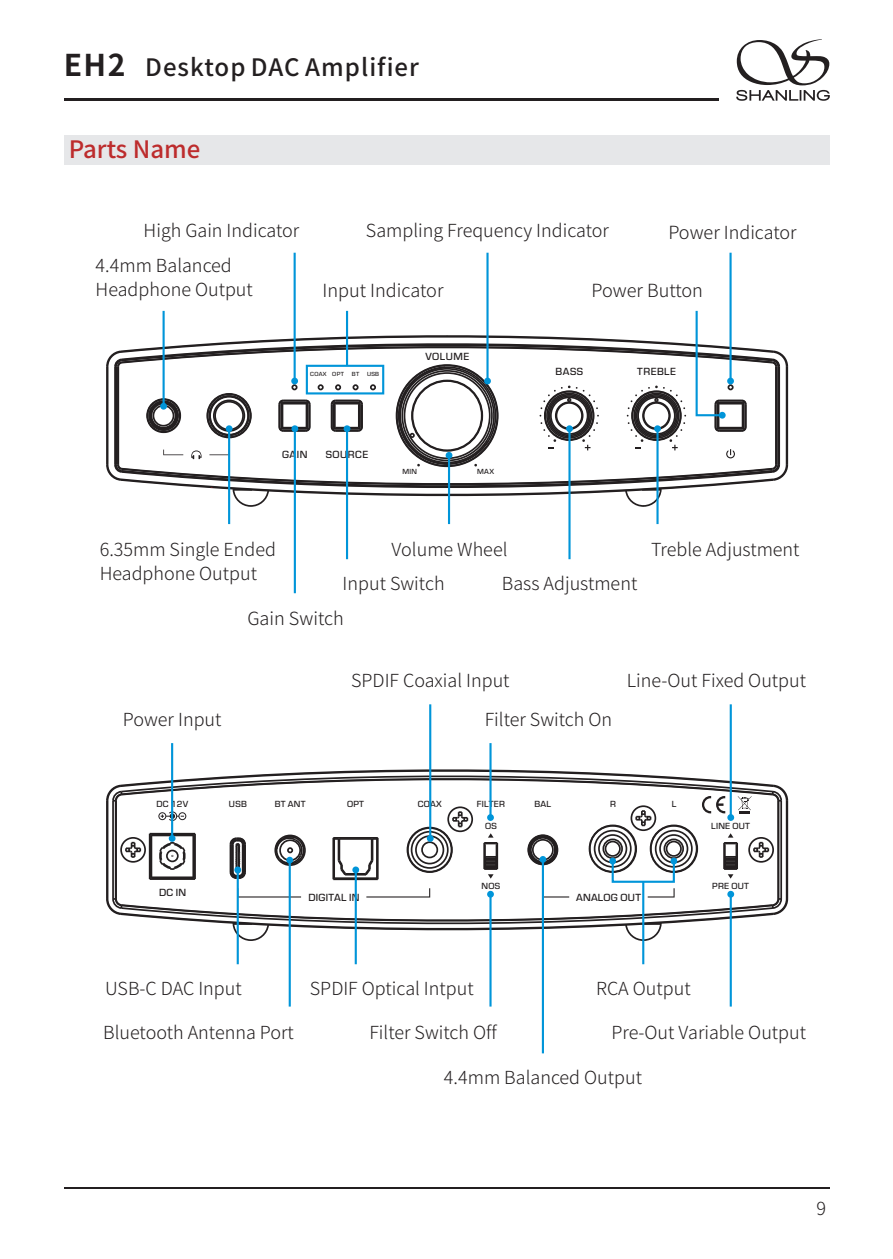
<style>
.page{position:relative;width:893px;height:1259px;background:#fff}
.page>*{position:absolute;margin:0;border:0;box-sizing:border-box;transform-origin:0 0}
.t1{font:500 24px "Source Han Sans CN";letter-spacing:.045em;color:#231f20}
.t2{font:500 24px "Source Han Sans CN";color:#bd2c2d}
.t3{font:300 18px/24.3px "Source Han Sans CN";color:#231f20}
.t4{font:500 10.8px "Eurostile OT";letter-spacing:.05em;color:#231f20}
.t5{font:500 10.8px "Eurostile OT";letter-spacing:.025em;color:#231f20}
.t6{font:500 9.3px "Eurostile OT";letter-spacing:.025em;color:#231f20}
.t7{font:500 7.8px "Eurostile OT";letter-spacing:.05em;color:#231f20}
.t8{font:500 6.3px "Eurostile OT";letter-spacing:.05em;color:#231f20}
.s1{font-weight:700;font-size:30px}
</style>
<div class="page">
<div style="left:64px;top:135px;width:766px;height:29px;background:#e6e7e9"></div>
<hr style="left:64px;top:1187px;width:765px;height:2px;background:#231f20">
<hr style="left:64px;top:98px;width:655px;height:3px;background:#231f20">
<svg style="left:736px;top:39px;width:94px;height:62px"></svg>
<hr style="left:777px;top:800px;width:2px;height:99px;background:#231f20">
<hr style="left:112px;top:800px;width:2px;height:99px;background:#231f20">
<hr style="left:780px;top:800px;width:2px;height:99px;background:#231f20">
<hr style="left:106px;top:800px;width:2px;height:99px;background:#231f20">
<hr style="left:115px;top:800px;width:2px;height:99px;background:#231f20">
<hr style="left:786px;top:800px;width:2px;height:99px;background:#231f20">
<svg style="left:106px;top:765px;width:683px;height:115px"></svg>
<svg style="left:106px;top:888px;width:683px;height:54px"></svg>
<hr style="left:294px;top:253px;width:2px;height:129px;background:#0095d9">
<hr style="left:228px;top:430px;width:2px;height:94px;background:#0095d9">
<hr style="left:448px;top:455px;width:2px;height:69px;background:#0095d9">
<svg style="left:106px;top:309px;width:683px;height:199px"></svg>
<svg style="left:718px;top:411px;width:8px;height:8px"></svg>
<hr style="left:568px;top:429px;width:3px;height:130px;background:#0095d9">
<div style="left:566px;top:425px;width:7px;height:7px;background:#0095d9;border-radius:50%"></div>
<hr style="left:656px;top:429px;width:3px;height:95px;background:#0095d9">
<div style="left:654px;top:425px;width:7px;height:7px;background:#0095d9;border-radius:50%"></div>
<hr style="left:171px;top:743px;width:2px;height:94px;background:#0095d9">
<svg style="left:168px;top:834px;width:8px;height:8px"></svg>
<hr style="left:429px;top:704px;width:2px;height:133px;background:#0095d9">
<svg style="left:427px;top:834px;width:7px;height:8px"></svg>
<svg style="left:286px;top:856px;width:7px;height:8px"></svg>
<hr style="left:730px;top:704px;width:2px;height:113px;background:#0095d9">
<div style="left:727px;top:814px;width:7px;height:7px;background:#0095d9;border-radius:50%"></div>
<div style="left:609px;top:857px;width:7px;height:7px;background:#0095d9;border-radius:50%"></div>
<div style="left:612px;top:860px;width:63px;height:23px;border:2px solid #0095d9"></div>
<div style="left:670px;top:857px;width:7px;height:7px;background:#0095d9;border-radius:50%"></div>
<hr style="left:642px;top:881px;width:2px;height:83px;background:#0095d9">
<hr style="left:289px;top:860px;width:2px;height:146px;background:#0095d9">
<hr style="left:730px;top:893px;width:2px;height:113px;background:#0095d9">
<div style="left:727px;top:890px;width:7px;height:8px;background:#0095d9;border-radius:50%"></div>
<hr style="left:237px;top:870px;width:2px;height:94px;background:#0095d9">
<div style="left:234px;top:866px;width:7px;height:7px;background:#0095d9;border-radius:50%"></div>
<hr style="left:486px;top:253px;width:3px;height:129px;background:#0095d9">
<div style="left:484px;top:377px;width:7px;height:8px;background:#0095d9;border-radius:50%"></div>
<hr style="left:294px;top:429px;width:2px;height:164px;background:#0095d9">
<div style="left:291px;top:425px;width:8px;height:7px;background:#0095d9;border-radius:50%"></div>
<hr style="left:346px;top:429px;width:2px;height:130px;background:#0095d9">
<div style="left:343px;top:425px;width:8px;height:7px;background:#0095d9;border-radius:50%"></div>
<div style="left:306px;top:365px;width:78px;height:29px;border:2px solid #0095d9"></div>
<hr style="left:346px;top:311px;width:2px;height:55px;background:#0095d9">
<hr style="left:355px;top:870px;width:2px;height:94px;background:#0095d9">
<div style="left:352px;top:866px;width:7px;height:7px;background:#0095d9;border-radius:50%"></div>
<hr style="left:489px;top:743px;width:3px;height:75px;background:#0095d9">
<div style="left:487px;top:814px;width:7px;height:7px;background:#0095d9;border-radius:50%"></div>
<hr style="left:489px;top:893px;width:3px;height:113px;background:#0095d9">
<div style="left:487px;top:890px;width:7px;height:8px;background:#0095d9;border-radius:50%"></div>
<hr style="left:542px;top:860px;width:2px;height:193px;background:#0095d9">
<svg style="left:539px;top:855px;width:8px;height:8px"></svg>
<hr style="left:729px;top:253px;width:3px;height:129px;background:#0095d9">
<h1 class="t1" style="left:64px;top:54px;width:357px"><span class="s1">EH2</span> Desktop DAC Amplifier</h1>
<h1 class="t2" style="left:69px;top:137px;width:133px">Parts Name</h1>
<p class="t3" style="left:144px;top:218px;width:157px">High Gain Indicator</p>
<p class="t3" style="left:366px;top:218px;width:245px">Sampling Frequency Indicator</p>
<p class="t3" style="left:668px;top:220px;width:130px">Power Indicator</p>
<p class="t3" style="left:96px;top:253px;width:159px">4.4mm Balanced<br>Headphone Output</p>
<p class="t3" style="left:322px;top:278px;width:123px">Input Indicator</p>
<p class="t8" style="left:310px;top:371px;width:35px">COAX OPT</p>
<p class="t8" style="left:352px;top:371px;width:9px">BT</p>
<p class="t8" style="left:367px;top:371px;width:14px">USB</p>
<p class="t4" style="left:425px;top:353px;width:45px">VOLUME</p>
<p class="t4" style="left:282px;top:451px;width:27px">GAIN</p>
<p class="t4" style="left:326px;top:451px;width:44px">SOURCE</p>
<p class="t7" style="left:402px;top:469px;width:16px">MIN</p>
<p class="t7" style="left:477px;top:469px;width:18px">MAX</p>
<p class="t3" style="left:591px;top:278px;width:113px">Power Button</p>
<p class="t4" style="left:556px;top:368px;width:29px">BASS</p>
<p class="t4" style="left:637px;top:368px;width:40px">TREBLE</p>
<p class="t3" style="left:100px;top:537px;width:178px">6.35mm Single Ended<br>Headphone Output</p>
<p class="t3" style="left:502px;top:532px;width:137px;line-height:34.2px;text-indent:-110px">Volume Wheel<br>Bass Adjustment</p>
<p class="t3" style="left:651px;top:537px;width:150px">Treble Adjustment</p>
<p class="t3" style="left:247px;top:605px;width:98px">Gain Switch</p>
<p class="t3" style="left:343px;top:571px;width:103px">Input Switch</p>
<p class="t3" style="left:123px;top:706px;width:100px">Power Input</p>
<p class="t3" style="left:351px;top:667px;width:160px">SPDIF Coaxial Input</p>
<p class="t3" style="left:485px;top:706px;width:129px">Filter Switch On</p>
<p class="t3" style="left:627px;top:667px;width:181px">Line-Out Fixed Output</p>
<p class="t6" style="left:156px;top:800px;width:33px">DC 12V</p>
<p class="t6" style="left:418px;top:800px;width:25px">COAX</p>
<p class="t6" style="left:610px;top:800px;width:7px">R</p>
<p class="t6" style="left:672px;top:800px;width:6px">L</p>
<p class="t6" style="left:229px;top:800px;width:20px">USB</p>
<p class="t6" style="left:275px;top:800px;width:32px">BT ANT</p>
<p class="t6" style="left:347px;top:800px;width:18px">OPT</p>
<p class="t6" style="left:535px;top:800px;width:18px">BAL</p>
<p class="t6" style="left:485px;top:822px;width:13px">OS</p>
<p class="t6" style="left:477px;top:800px;width:30px">FILTER</p>
<p class="t4" style="left:159px;top:889px;width:29px">DC IN</p>
<p class="t5" style="left:308px;top:893px;width:53px">DIGITAL IN</p>
<p class="t6" style="left:482px;top:883px;width:20px">NOS</p>
<p class="t5" style="left:576px;top:893px;width:66px">ANALOG OUT</p>
<p class="t6" style="left:711px;top:822px;width:40px">LINE OUT</p>
<p class="t6" style="left:712px;top:883px;width:38px">PRE OUT</p>
<p class="t3" style="left:105px;top:975px;width:138px">USB-C DAC Input</p>
<p class="t3" style="left:310px;top:976px;width:165px">SPDIF Optical Intput</p>
<p class="t3" style="left:596px;top:975px;width:96px">RCA Output</p>
<p class="t3" style="left:611px;top:1020px;width:196px">Pre-Out Variable Output</p>
<p class="t3" style="left:369px;top:1020px;width:129px">Filter Switch Off</p>
<p class="t3" style="left:103px;top:1020px;width:192px">Bluetooth Antenna Port</p>
<p class="t3" style="left:444px;top:1065px;width:200px">4.4mm Balanced Output</p>
<p class="t3" style="left:816px;top:1195px;width:11px">9</p>
</div>
